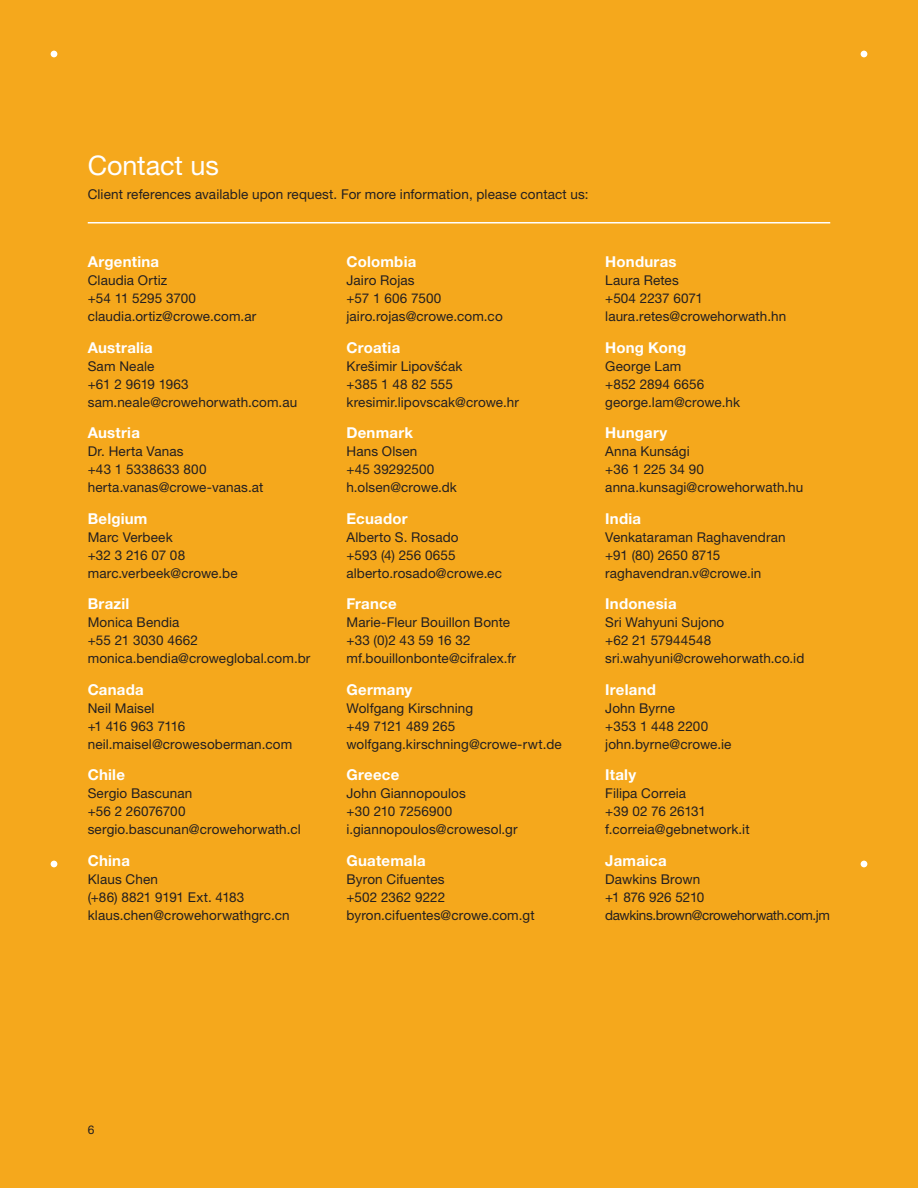
<style>
.page{position:relative;width:918px;height:1188px;background:#fff}
.page>*{position:absolute;margin:0;border:0;box-sizing:border-box;transform-origin:0 0}
.Subhead_A{font:27px "Helvetica Neue LT Std";letter-spacing:-.005em;color:#fff}
.Country{font:700 15px "Helvetica Neue LT Std";letter-spacing:.015em;color:#fff}
.Body_Copy{font:13.5px/18px "Helvetica Neue LT Std";letter-spacing:.01em;color:#231f20}
.Body_Copy-2{font:13.5px/18px "Helvetica Neue LT Std";letter-spacing:-.02em;color:#231f20}
.t1{font:12px "Helvetica Neue LT Std";color:#231f20}
.s1{font-family:"Arial"}
</style>
<div class="page">
<div style="left:0;top:0;width:891px;height:1188px;background:#f5a81c"></div>
<div style="left:891px;top:0;width:27px;height:1188px;background:#f5a81c"></div>
<p class="Subhead_A" style="left:88px;top:149px;width:133px">Contact us</p>
<p class="Body_Copy" style="left:88px;top:185px;width:502px">Client references available upon request. For more information, please contact us:</p>
<p class="Country" style="left:88px;top:253px;width:73px">Argentina</p>
<p class="Body_Copy" style="left:88px;top:271px;width:170px">Claudia Ortiz<br>+54 11 5295 3700 claudia.ortiz@crowe.com.ar</p>
<p class="Country" style="left:88px;top:338px;width:67px">Australia</p>
<p class="Body_Copy" style="left:88px;top:357px;width:211px">Sam Neale<br>+61 2 9619 1963 sam.neale@crowehorwath.com.au</p>
<p class="Country" style="left:88px;top:424px;width:54px">Austria</p>
<p class="Body_Copy" style="left:88px;top:442px;width:177px">Dr. Herta Vanas<br>+43 1 5338633 800 herta.vanas@crowe-vanas.at</p>
<p class="Country" style="left:88px;top:509px;width:61px">Belgium</p>
<p class="Body_Copy" style="left:88px;top:528px;width:151px">Marc Verbeek<br>+32 3 216 07 08 marc.verbeek@crowe.be</p>
<p class="Country" style="left:88px;top:595px;width:43px">Brazil</p>
<p class="Body_Copy" style="left:88px;top:613px;width:224px">Monica Bendia<br>+55 21 3030 4662 monica.bendia@croweglobal.com.br</p>
<p class="Country" style="left:88px;top:680px;width:58px">Canada</p>
<p class="Body_Copy" style="left:88px;top:699px;width:206px">Neil Maisel<br>+1 416 963 7116 neil.maisel@crowesoberman.com</p>
<p class="Country" style="left:88px;top:766px;width:39px">Chile</p>
<p class="Body_Copy" style="left:88px;top:784px;width:215px">Sergio Bascunan<br>+56 2 26076700 sergio.bascunan@crowehorwath.cl</p>
<p class="Country" style="left:88px;top:851px;width:44px">China</p>
<p class="Body_Copy" style="left:88px;top:870px;width:203px">Klaus Chen<br>(+86) 8821 9191 Ext. 4183 klaus.chen@crowehorwathgrc.cn</p>
<p class="Country" style="left:346px;top:253px;width:71px">Colombia</p>
<p class="Body_Copy" style="left:346px;top:271px;width:158px">Jairo Rojas<br>+57 1 606 7500 jairo.rojas@crowe.com.co</p>
<p class="Country" style="left:346px;top:338px;width:55px">Croatia</p>
<p class="Body_Copy" style="left:346px;top:357px;width:174px">Krešimir Lipovš<span class="s1">ć</span>ak<br>+385 1 48 82 555 kresimir.lipovscak@crowe.hr</p>
<p class="Country" style="left:346px;top:424px;width:68px">Denmark</p>
<p class="Body_Copy" style="left:346px;top:442px;width:112px">Hans Olsen<br>+45 39292500 h.olsen@crowe.dk</p>
<p class="Country" style="left:346px;top:509px;width:63px">Ecuador</p>
<p class="Body_Copy" style="left:346px;top:528px;width:157px">Alberto S. Rosado<br>+593 (4) 256 0655 alberto.rosado@crowe.ec</p>
<p class="Country" style="left:346px;top:595px;width:52px">France</p>
<p class="Body_Copy" style="left:346px;top:613px;width:171px">Marie-Fleur Bouillon Bonte +33 (0)2 43 59 16 32 mf.bouillonbonte@cifralex.fr</p>
<p class="Country" style="left:346px;top:680px;width:67px">Germany</p>
<p class="Body_Copy" style="left:346px;top:699px;width:217px">Wolfgang Kirschning<br>+49 7121 489 265 wolfgang.kirschning@crowe-rwt.de</p>
<p class="Country" style="left:346px;top:766px;width:54px">Greece</p>
<p class="Body_Copy" style="left:346px;top:784px;width:173px">John Giannopoulos<br>+30 210 7256900 i.giannopoulos@crowesol.gr</p>
<p class="Country" style="left:346px;top:851px;width:81px">Guatemala</p>
<p class="Body_Copy" style="left:346px;top:870px;width:190px">Byron Cifuentes<br>+502 2362 9222 byron.cifuentes@crowe.com.gt</p>
<p class="Country" style="left:605px;top:253px;width:73px">Honduras</p>
<p class="Body_Copy" style="left:605px;top:271px;width:183px">Laura Retes<br>+504 2237 6071 laura.retes@crowehorwath.hn</p>
<p class="Country" style="left:605px;top:338px;width:83px">Hong Kong</p>
<p class="Body_Copy" style="left:605px;top:357px;width:136px">George Lam<br>+852 2894 6656 george.lam@crowe.hk</p>
<p class="Country" style="left:605px;top:424px;width:64px">Hungary</p>
<p class="Body_Copy" style="left:605px;top:442px;width:200px">Anna Kunsági<br>+36 1 225 34 90 anna.kunsagi@crowehorwath.hu</p>
<p class="Country" style="left:605px;top:509px;width:37px">India</p>
<p class="Body_Copy" style="left:605px;top:528px;width:182px">Venkataraman Raghavendran +91 (80) 2650 8715 raghavendran.v@crowe.in</p>
<p class="Country" style="left:605px;top:595px;width:73px">Indonesia</p>
<p class="Body_Copy" style="left:605px;top:613px;width:201px">Sri Wahyuni Sujono<br>+62 21 57944548 sri.wahyuni@crowehorwath.co.id</p>
<p class="Country" style="left:605px;top:680px;width:52px">Ireland</p>
<p class="Body_Copy" style="left:605px;top:699px;width:128px">John Byrne<br>+353 1 448 2200 john.byrne@crowe.ie</p>
<p class="Country" style="left:605px;top:766px;width:32px">Italy</p>
<p class="Body_Copy" style="left:605px;top:784px;width:146px">Filipa Correia<br>+39 02 76 26131 f.correia@gebnetwork.it</p>
<p class="Country" style="left:605px;top:851px;width:63px">Jamaica</p>
<p class="Body_Copy-2" style="left:605px;top:870px;width:226px">Dawkins Brown<br>+1 876 926 5210 dawkins.brown@crowehorwath.com.jm</p>
<p class="t1" style="left:88px;top:1123px;width:8px">6</p>
</div>
